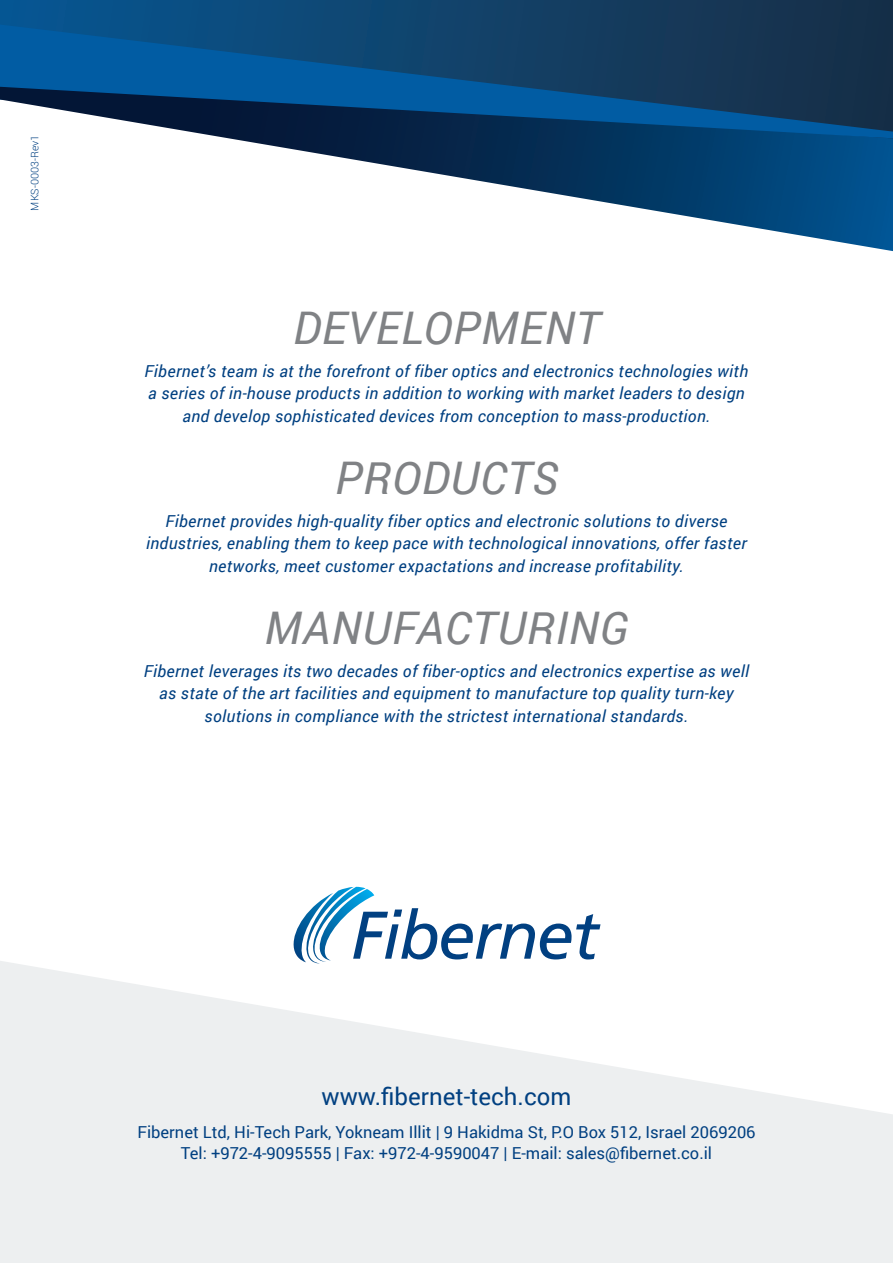
<style>
.page{position:relative;width:893px;height:1263px;background:#fff}
.page>*{position:absolute;margin:0;border:0;box-sizing:border-box;transform-origin:0 0}
.t1{font:italic 45px "Roboto";letter-spacing:.02em;color:#808285}
.t2{font:24px "Roboto";color:#014081}
.t3{font:italic 16.5px/22.5px "Roboto";letter-spacing:.02em;color:#014081;text-align:center}
.t4{font:16.5px/21px "Roboto";color:#014081;text-align:center}
.t5{font:300 10.5px "Roboto";color:#014081}
</style>
<div class="page">
<svg style="left:0;top:961px;width:892px;height:302px;fill:#edeff0"></svg>
<svg style="left:0;top:0;width:893px;height:25px;background:#0f426c"></svg>
<svg style="left:227px;top:138px;width:665px;height:113px"></svg>
<svg style="left:0;top:25px;width:893px;height:113px;background:#154975"></svg>
<svg style="left:892px;top:1114px;width:1px;height:149px"></svg>
<svg style="left:892px;top:56px;width:1px;height:196px"></svg>
<svg style="left:288px;top:887px;width:312px;height:76px"></svg>
<p class="t5" style="left:28px;top:210px;width:77px;rotate:-90deg">MKS-0003-Rev1</p>
<h1 class="t1" style="left:293px;top:296px;width:308px">DEVELOPMENT</h1>
<p class="t3" style="left:145px;top:359px;width:605px">Fibernet’s team is at the forefront of fiber optics and electronics technologies with a series of in-house products in addition to working with market leaders to design and develop sophisticated devices from conception to mass-production.</p>
<h1 class="t1" style="left:335px;top:446px;width:224px">PRODUCTS</h1>
<p class="t3" style="left:146px;top:509px;width:602px">Fibernet provides high-quality fiber optics and electronic solutions to diverse industries, enabling them to keep pace with technological innovations, offer faster networks, meet customer expactations and increase profitability.</p>
<h1 class="t1" style="left:264px;top:596px;width:366px">MANUFACTURING</h1>
<p class="t3" style="left:144px;top:659px;width:607px">Fibernet leverages its two decades of fiber-optics and electronics expertise as well as state of the art facilities and equipment to manufacture top quality turn-key solutions in compliance with the strictest international standards.</p>
<h2 class="t2" style="left:322px;top:1080px;width:251px">www.fibernet-tech.com</h2>
<p class="t4" style="left:137px;top:1121px;width:620px">Fibernet Ltd, Hi-Tech Park, Yokneam Illit | 9 Hakidma St, P.O Box 512, Israel 2069206<br>Tel: +972-4-9095555 | Fax: +972-4-9590047 | E-mail: sales@fibernet.co.il</p>
</div>
